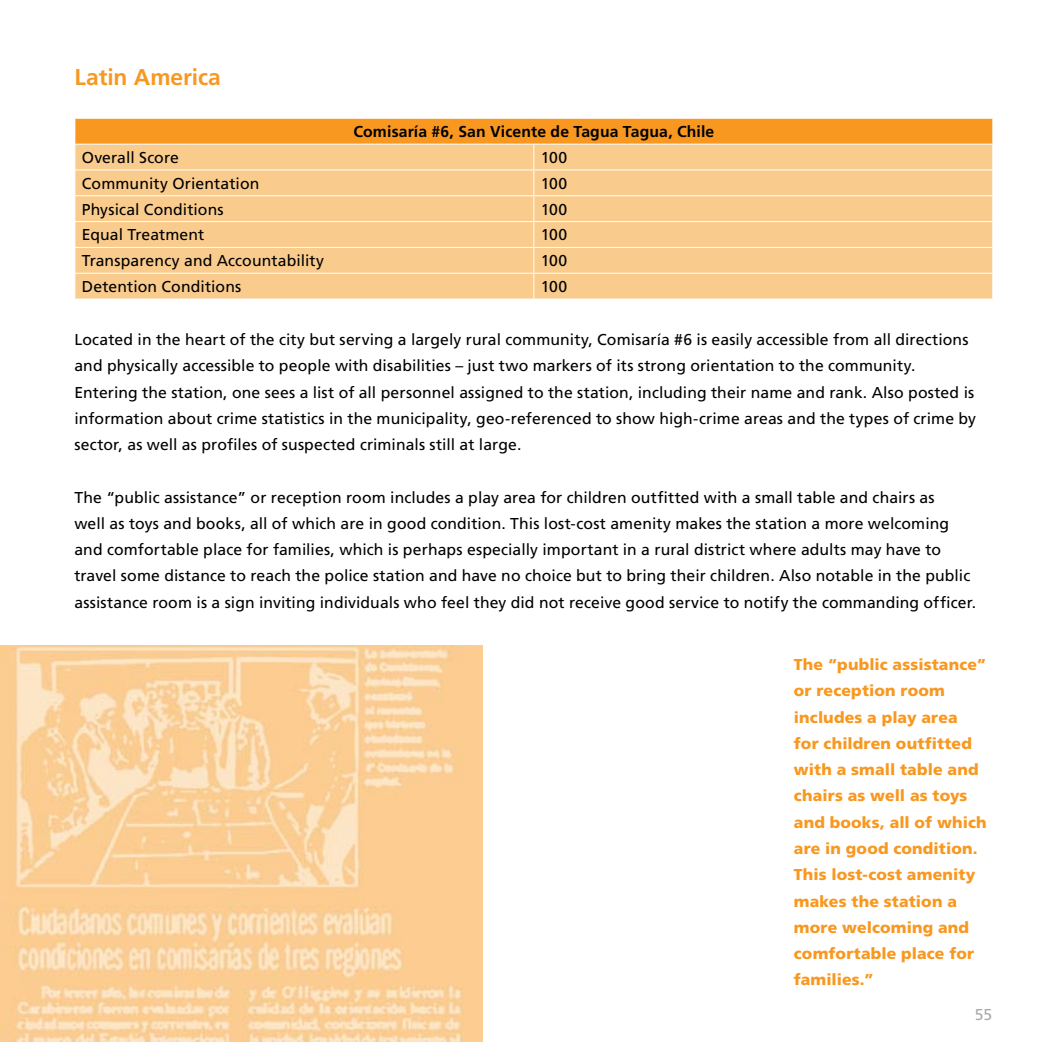
<style>
.page{position:relative;width:1042px;height:1042px;background:#fff}
.page>*{position:absolute;margin:0;border:0;box-sizing:border-box;transform-origin:0 0}
.t1{font:700 22.75px "Frutiger LT Std";letter-spacing:-.005em;color:#f89820}
.t2{font:15.75px/26.2px "Frutiger LT Std";letter-spacing:.005em;color:#000}
.t3{font:900 15.75px/26.2px "Frutiger LT Std";letter-spacing:.01em;color:#f89820}
.t4{font:700 15.75px "Frutiger LT Std";letter-spacing:.01em;color:#000}
.t5{font:15.75px "Frutiger LT Std";color:#a7a9ac}
</style>
<div class="page">
<div style="left:75px;top:118px;width:918px;height:26px;background:#f89820"></div>
<div style="left:75px;top:145px;width:917px;height:154px;background:#f9cb8d"></div>
<hr style="left:74px;top:118px;width:460px;height:1px;background:#fff">
<hr style="left:534px;top:118px;width:459px;height:1px;background:#fff">
<hr style="left:74px;top:169px;width:460px;height:1px;background:#fff">
<hr style="left:534px;top:169px;width:459px;height:1px;background:#fff">
<hr style="left:74px;top:195px;width:460px;height:1px;background:#fff">
<hr style="left:534px;top:195px;width:459px;height:1px;background:#fff">
<hr style="left:74px;top:221px;width:460px;height:1px;background:#fff">
<hr style="left:534px;top:221px;width:459px;height:1px;background:#fff">
<hr style="left:74px;top:247px;width:460px;height:1px;background:#fff">
<hr style="left:534px;top:247px;width:459px;height:1px;background:#fff">
<hr style="left:74px;top:273px;width:460px;height:1px;background:#fff">
<hr style="left:534px;top:273px;width:459px;height:1px;background:#fff">
<svg style="left:533px;top:145px;width:1px;height:154px"></svg>
<svg style="left:992px;top:119px;width:1px;height:180px"></svg>
<img style="left:0;top:645px;width:482px;height:397px">
<h1 class="t1" style="left:74px;top:63px;width:148px">Latin America</h1>
<p class="t4" style="left:353px;top:122px;width:362px">Comisaría #6, San Vicente de Tagua Tagua, Chile</p>
<p class="t2" style="left:82px;top:144px;width:99px">Overall Score</p>
<p class="t2" style="left:541px;top:144px;width:28px">100</p>
<p class="t2" style="left:82px;top:170px;width:179px">Community Orientation</p>
<p class="t2" style="left:541px;top:170px;width:28px">100</p>
<p class="t2" style="left:82px;top:196px;width:143px">Physical Conditions</p>
<p class="t2" style="left:541px;top:196px;width:28px">100</p>
<p class="t2" style="left:82px;top:222px;width:124px">Equal Treatment</p>
<p class="t2" style="left:541px;top:222px;width:28px">100</p>
<p class="t2" style="left:82px;top:248px;width:244px">Transparency and Accountability</p>
<p class="t2" style="left:541px;top:248px;width:28px">100</p>
<p class="t2" style="left:82px;top:273px;width:161px">Detention Conditions</p>
<p class="t2" style="left:541px;top:273px;width:28px">100</p>
<p class="t2" style="left:74px;top:326px;width:903px">Located in the heart of the city but serving a largely rural community, Comisaría #6 is easily accessible from all directions and physically accessible to people with disabilities – just two markers of its strong orientation to the community.<br>Entering the station, one sees a list of all personnel assigned to the station, including their name and rank. Also posted is information about crime statistics in the municipality, geo-referenced to show high-crime areas and the types of crime by sector, as well as profiles of suspected criminals still at large.</p>
<p class="t2" style="left:74px;top:484px;width:903px">The “public assistance” or reception room includes a play area for children outfitted with a small table and chairs as<br>well as toys and books, all of which are in good condition. This lost-cost amenity makes the station a more welcoming and comfortable place for families, which is perhaps especially important in a rural district where adults may have to travel some distance to reach the police station and have no choice but to bring their children. Also notable in the public assistance room is a sign inviting individuals who feel they did not receive good service to notify the commanding officer.</p>
<p class="t3" style="left:794px;top:651px;width:194px">The “public assistance” or reception room includes a play area<br>for children outfitted with a small table and chairs as well as toys and books, all of which are in good condition.<br>This lost-cost amenity makes the station a more welcoming and comfortable place for families.”</p>
<p class="t5" style="left:975px;top:1005px;width:19px">55</p>
</div>
